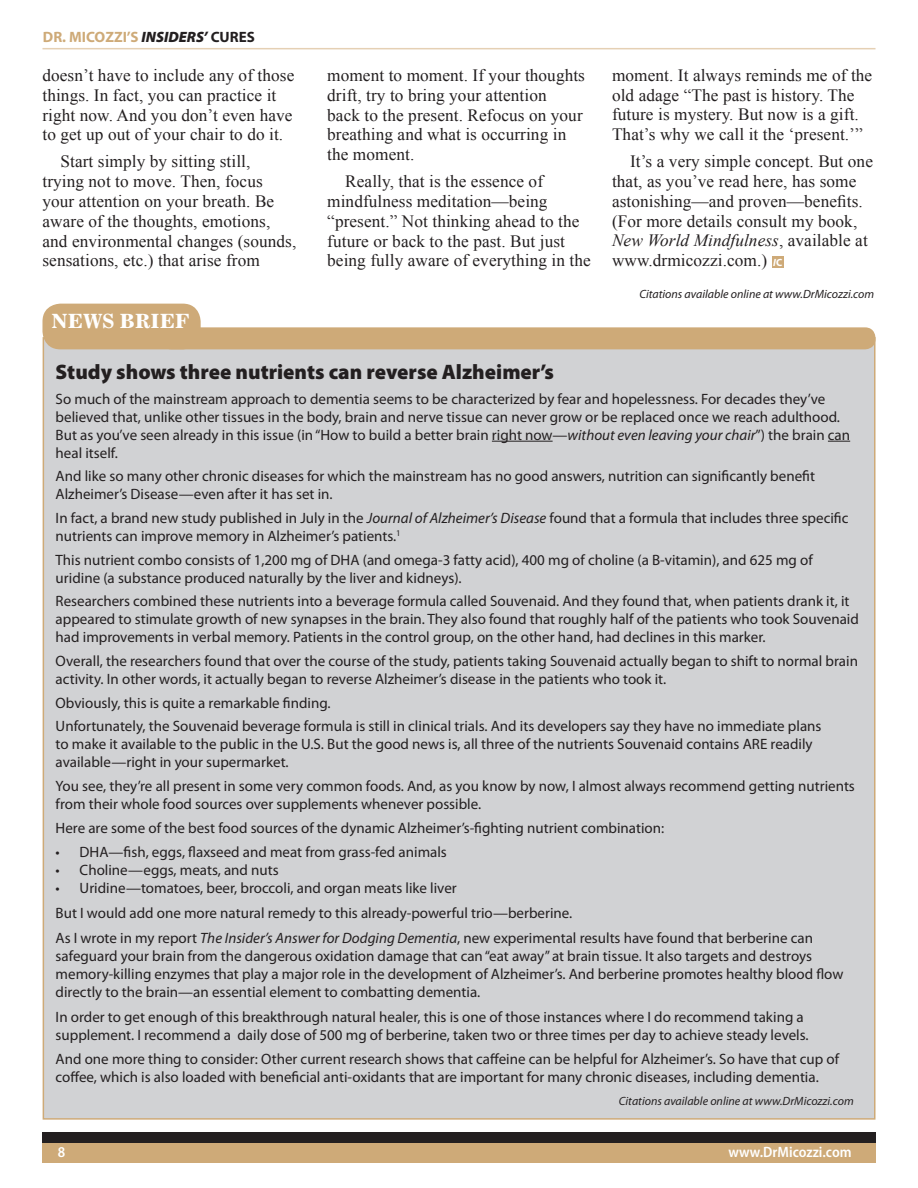
<style>
.page{position:relative;width:918px;height:1188px;background:#fff}
.page>*{position:absolute;margin:0;border:0;box-sizing:border-box;transform-origin:0 0}
.t1{font:900 21px "Myriad Pro";color:#231f20}
.t2{font:19.5px "Corona LT Std Bold Face No 2";color:#fff}
.t3{font:17.25px/19.8px "Times New Roman";letter-spacing:.005em;color:#231f20}
.t4{font:15px/18px "Myriad Pro";color:#231f20}
.t5{font:700 15px "Myriad Pro";color:#ceaa78}
.t6{font:600 semi-condensed 15px "Myriad Pro";color:#fff}
.t7{font:italic 12px "Myriad Pro";color:#231f20}
.s1{font-weight:900;font-style:italic;color:#231f20}
.s2{color:#231f20}
.s3{font-style:italic}
.s4{font-family:"Myriad Pro";font-weight:700;font-style:italic;font-size:10.5px;color:#fff}
.s5{font-family:"Myriad Pro";font-weight:700;font-size:10.5px;color:#fff}
</style>
<div class="page">
<hr style="left:42px;top:48px;width:833px;height:1px;background:#e5d0b4">
<div style="left:42px;top:1137px;width:834px;height:26px;background:#ceaa78"></div>
<div style="left:42px;top:1132px;width:834px;height:10px;background:#231f20"></div>
<div style="left:43px;top:337px;width:832px;height:783px;background:#d1d2d4;border:2px solid #ceaa78"></div>
<div style="left:42px;top:304px;width:159px;height:45px;background:#ceaa78;border-radius:18px"></div>
<div style="left:161px;top:327px;width:714px;height:22px;background:#ceaa78;border-radius:10px"></div>
<hr style="left:492px;top:441px;width:61px;height:1px;background:#231f20">
<svg style="left:828px;top:441px;width:22px;height:1px"></svg>
<div style="left:772px;top:256px;width:12px;height:12px;background:#ceaa78"></div>
<p class="t5" style="left:43px;top:27px;width:213px">DR. MICOZZI’S <span class="s1">INSIDERS’</span> <span class="s2">CURES</span></p>
<p class="t3" style="left:42px;top:65px;width:253px">doesn’t have to include any of those things. In fact, you can practice it right now. And you don’t even have to get up out of your chair to do it.</p>
<p class="t3" style="left:42px;top:151px;width:255px;text-indent:18px">Start simply by sitting still,<br>trying not to move. Then, focus your attention on your breath. Be aware of the thoughts, emotions, and environmental changes (sounds, sensations, etc.) that arise from</p>
<h2 class="t2" style="left:52px;top:309px;width:139px">NEWS BRIEF</h2>
<p class="t3" style="left:327px;top:65px;width:259px">moment to moment. If your thoughts drift, try to bring your attention<br>back to the present. Refocus on your breathing and what is occurring in the moment.</p>
<p class="t3" style="left:327px;top:171px;width:265px;text-indent:18px">Really, that is the essence of mindfulness meditation—being “present.” Not thinking ahead to the future or back to the past. But just being fully aware of everything in the</p>
<p class="t3" style="left:612px;top:65px;width:262px">moment. It always reminds me of the old adage “The past is history. The future is mystery. But now is a gift.<br>That’s why we call it the ‘present.’”</p>
<p class="t3" style="left:612px;top:151px;width:262px;text-indent:18px">It’s a very simple concept. But one that, as you’ve read here, has some astonishing—and proven—benefits. (For more details consult my book, <span class="s3">New World Mindfulness</span>, available at www.drmicozzi.com.) <span class="s4">I</span><span class="s5">C</span></p>
<p class="t7" style="left:639px;top:286px;width:236px">Citations available online at www.DrMicozzi.com</p>
<h1 class="t1" style="left:56px;top:358px;width:500px">Study shows three nutrients can reverse Alzheimer’s</h1>
<p class="t4" style="left:56px;top:389px;width:796px">So much of the mainstream approach to dementia seems to be characterized by fear and hopelessness. For decades they’ve believed that, unlike other tissues in the body, brain and nerve tissue can never grow or be replaced once we reach adulthood.<br>But as you’ve seen already in this issue (in “How to build a better brain right now—<span class="s3">without even leaving your chair</span>”) the brain can heal itself.</p>
<p class="t4" style="left:56px;top:467px;width:761px">And like so many other chronic diseases for which the mainstream has no good answers, nutrition can significantly benefit<br>Alzheimer’s Disease—even after it has set in.</p>
<p class="t4" style="left:56px;top:509px;width:794px">In fact, a brand new study published in July in the <span class="s3">Journal of Alzheimer’s Disease</span> found that a formula that includes three specific nutrients can improve memory in Alzheimer’s patients.<sup>1</sup></p>
<p class="t4" style="left:56px;top:550px;width:759px">This nutrient combo consists of 1,200 mg of DHA (and omega-3 fatty acid), 400 mg of choline (a B-vitamin), and 625 mg of uridine (a substance produced naturally by the liver and kidneys).</p>
<p class="t4" style="left:56px;top:592px;width:805px">Researchers combined these nutrients into a beverage formula called Souvenaid. And they found that, when patients drank it, it appeared to stimulate growth of new synapses in the brain. They also found that roughly half of the patients who took Souvenaid had improvements in verbal memory. Patients in the control group, on the other hand, had declines in this marker.</p>
<p class="t4" style="left:56px;top:652px;width:804px">Overall, the researchers found that over the course of the study, patients taking Souvenaid actually began to shift to normal brain activity. In other words, it actually began to reverse Alzheimer’s disease in the patients who took it.</p>
<p class="t4" style="left:56px;top:691px;width:767px;line-height:23.7px">Obviously, this is quite a remarkable finding.<br>Unfortunately, the Souvenaid beverage formula is still in clinical trials. And its developers say they have no immediate plans</p>
<p class="t4" style="left:56px;top:735px;width:758px">to make it available to the public in the U.S. But the good news is, all three of the nutrients Souvenaid contains ARE readily available—right in your supermarket.</p>
<p class="t4" style="left:56px;top:777px;width:801px">You see, they’re all present in some very common foods. And, as you know by now, I almost always recommend getting nutrients from their whole food sources over supplements whenever possible.</p>
<p class="t4" style="left:56px;top:818px;width:610px">Here are some of the best food sources of the dynamic Alzheimer’s-fighting nutrient combination:</p>
<p class="t4" style="left:56px;top:843px;width:393px">• DHA—fish, eggs, flaxseed and meat from grass-fed animals</p>
<p class="t4" style="left:56px;top:861px;width:225px">• Choline—eggs, meats, and nuts</p>
<p class="t4" style="left:56px;top:876px;width:759px;line-height:24.8px">• Uridine—tomatoes, beer, broccoli, and organ meats like liver<br>But I would add one more natural remedy to this already-powerful trio—berberine.<br>As I wrote in my report <span class="s3">The Insider’s Answer for Dodging Dementia</span>, new experimental results have found that berberine can</p>
<p class="t4" style="left:56px;top:947px;width:789px">safeguard your brain from the dangerous oxidation damage that can “eat away” at brain tissue. It also targets and destroys memory-killing enzymes that play a major role in the development of Alzheimer’s. And berberine promotes healthy blood flow directly to the brain—an essential element to combatting dementia.</p>
<p class="t4" style="left:56px;top:1007px;width:755px">In order to get enough of this breakthrough natural healer, this is one of those instances where I do recommend taking a supplement. I recommend a daily dose of 500 mg of berberine, taken two or three times per day to achieve steady levels.</p>
<p class="t4" style="left:56px;top:1050px;width:785px">And one more thing to consider: Other current research shows that caffeine can be helpful for Alzheimer’s. So have that cup of coffee, which is also loaded with beneficial anti-oxidants that are important for many chronic diseases, including dementia.</p>
<p class="t7" style="left:619px;top:1094px;width:236px">Citations available online at www.DrMicozzi.com</p>
<p class="t6" style="left:58px;top:1143px;width:9px">8</p>
<p class="t6" style="left:728px;top:1144px;width:125px">www.DrMicozzi.com</p>
</div>
